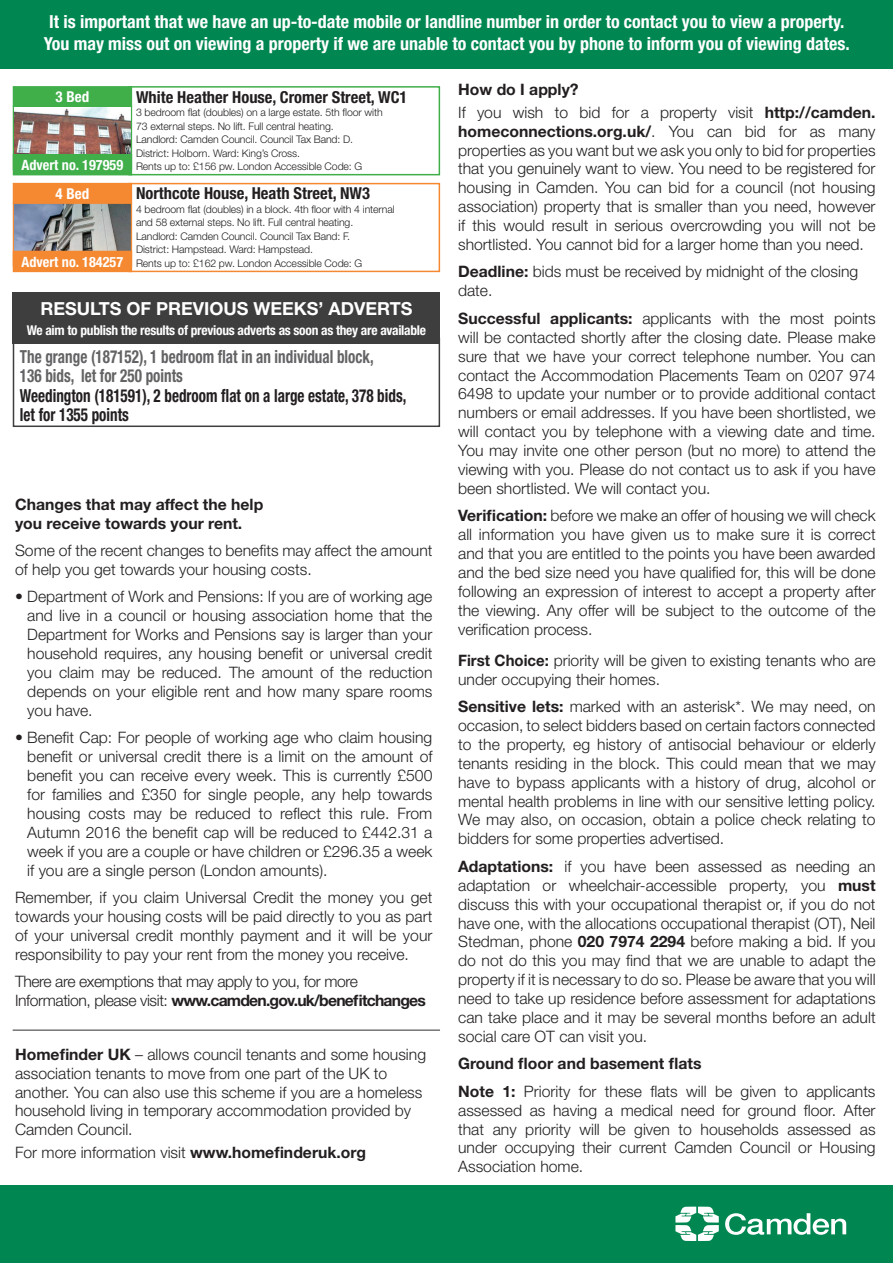
<style>
.page{position:relative;width:893px;height:1263px;background:#fff}
.page>*{position:absolute;margin:0;border:0;box-sizing:border-box;transform-origin:0 0}
.t1{font:700 condensed 18px/21.6px "Helvetica Neue";color:#fff;text-align:center}
.t2{font:700 condensed 18px/19.5px "Helvetica Neue";color:#636366;scale:.84 1}
.t3{font:700 condensed 18px/19.5px "Helvetica Neue";color:#231f20;scale:.84 1}
.t4{font:700 18px "Helvetica Neue";color:#fff}
.t5{font:700 condensed 16.5px "Helvetica Neue";color:#231f20}
.t6{font:300 15.75px/18.9px "Helvetica Neue";color:#231f20;text-align:justify}
.t7{font:300 15.75px/18.9px "Helvetica Neue";letter-spacing:-.025em;color:#231f20}
.t8{font:700 15.75px/18.9px "Helvetica Neue";color:#231f20}
.t9{font:700 condensed 15px "Helvetica Neue";color:#fff}
.t10{font:700 condensed 14.25px "Helvetica Neue";color:#fff}
.t11{font:700 condensed 13.5px "Helvetica Neue";letter-spacing:-.02em;color:#fff}
.t12{font:300 10.5px/13.5px "Helvetica Neue";letter-spacing:-.01em;color:#231f20}
.s1{font-weight:700}
</style>
<div class="page">
<div style="left:0;top:0;width:893px;height:68px;background:#008751"></div>
<div style="left:0;top:1186px;width:893px;height:77px;background:#008751"></div>
<svg style="left:725px;top:1213px;width:121px;height:22px"></svg>
<svg style="left:675px;top:1206px;width:44px;height:35px"></svg>
<hr style="left:13px;top:1030px;width:427px;height:1px;background:#312f30">
<div style="left:128px;top:183px;width:312px;height:89px;border:2px solid #f58932"></div>
<img style="left:15px;top:204px;width:115px;height:47px">
<div style="left:13px;top:202px;width:119px;height:65px;border:1px solid #f58932"></div>
<div style="left:13px;top:251px;width:119px;height:21px;background:#f58932"></div>
<div style="left:13px;top:183px;width:119px;height:20px;background:#f58932"></div>
<div style="left:13px;top:183px;width:119px;height:21px;border:1px solid #f58932"></div>
<div style="left:128px;top:86px;width:312px;height:89px;border:2px solid #40ae49"></div>
<img style="left:15px;top:108px;width:115px;height:46px">
<div style="left:13px;top:106px;width:119px;height:64px;border:1px solid #40ae49"></div>
<div style="left:13px;top:155px;width:119px;height:20px;background:#40ae49"></div>
<div style="left:13px;top:154px;width:119px;height:21px;border:1px solid #40ae49"></div>
<div style="left:13px;top:87px;width:119px;height:19px;background:#40ae49"></div>
<div style="left:13px;top:86px;width:119px;height:21px;border:1px solid #40ae49"></div>
<div style="left:13px;top:338px;width:427px;height:89px;border:2px solid #3e3e3f"></div>
<div style="left:13px;top:292px;width:427px;height:52px;background:#3e3e3f"></div>
<p class="t1" style="left:44px;top:11px;width:807px">It is important that we have an up-to-date mobile or landline number in order to contact you to view a property.<br>You may miss out on viewing a property if we are unable to contact you by phone to inform you of viewing dates.</p>
<p class="t6" style="left:458px;top:77px;width:419px;line-height:23.1px"><span class="s1">How do I apply?<br></span>If you wish to bid for a property visit <span class="s1">http://camden.</span></p>
<p class="t6" style="left:458px;top:121px;width:419px"><span class="s1">homeconnections.org.uk/</span>. You can bid for as many properties as you want but we ask you only to bid for properties that you genuinely want to view. You need to be registered for housing in Camden. You can bid for a council (not housing association) property that is smaller than you need, however if this would result in serious overcrowding you will not be shortlisted. You cannot bid for a larger home than you need.</p>
<p class="t6" style="left:458px;top:262px;width:402px"><span class="s1">Deadline:</span> bids must be received by midnight of the closing date.</p>
<p class="t6" style="left:458px;top:308px;width:419px"><span class="s1">Successful applicants:</span> applicants with the most points will be contacted shortly after the closing date. Please make sure that we have your correct telephone number. You can contact the Accommodation Placements Team on 0207 974<br>6498 to update your number or to provide additional contact numbers or email addresses. If you have been shortlisted, we will contact you by telephone with a viewing date and time.<br>You may invite one other person (but no more) to attend the viewing with you. Please do not contact us to ask if you have been shortlisted. We will contact you.</p>
<p class="t6" style="left:458px;top:506px;width:419px"><span class="s1">Verification:</span> before we make an offer of housing we will check all information you have given us to make sure it is correct and that you are entitled to the points you have been awarded and the bed size need you have qualified for, this will be done following an expression of interest to accept a property after the viewing. Any offer will be subject to the outcome of the verification process.</p>
<p class="t6" style="left:458px;top:650px;width:419px"><span class="s1">First Choice:</span> priority will be given to existing tenants who are under occupying their homes.</p>
<p class="t6" style="left:458px;top:697px;width:419px"><span class="s1">Sensitive lets:</span> marked with an asterisk*. We may need, on occasion, to select bidders based on certain factors connected to the property, eg history of antisocial behaviour or elderly tenants residing in the block. This could mean that we may have to bypass applicants with a history of drug, alcohol or mental health problems in line with our sensitive letting policy.<br>We may also, on occasion, obtain a police check relating to bidders for some properties advertised.</p>
<p class="t6" style="left:458px;top:856px;width:419px"><span class="s1">Adaptations:</span> if you have been assessed as needing an adaptation or wheelchair-accessible property, you <span class="s1">must </span>discuss this with your occupational therapist or, if you do not have one, with the allocations occupational therapist (OT), Neil Stedman, phone <span class="s1">020 7974 2294</span> before making a bid. If you do not do this you may find that we are unable to adapt the property if it is necessary to do so. Please be aware that you will need to take up residence before assessment for adaptations can take place and it may be several months before an adult social care OT can visit you.</p>
<p class="t6" style="left:458px;top:1050px;width:419px;line-height:27.5px"><span class="s1">Ground floor and basement flats<br>Note 1:</span> Priority for these flats will be given to applicants</p>
<p class="t6" style="left:458px;top:1100px;width:419px">assessed as having a medical need for ground floor. After that any priority will be given to households assessed as under occupying their current Camden Council or Housing Association home.</p>
<p class="t9" style="left:56px;top:88px;width:35px">3 Bed</p>
<p class="t5" style="left:136px;top:87px;width:273px">White Heather House, Cromer Street, WC1</p>
<p class="t12" style="left:136px;top:105px;width:248px">3 bedroom flat (doubles) on a large estate. 5th floor with 73 external steps. No lift. Full central heating.<br>Landlord: Camden Council. Council Tax Band: D.<br>District: Holborn. Ward: King’s Cross.<br>Rents up to: £156 pw. London Accessible Code: G</p>
<p class="t10" style="left:22px;top:157px;width:103px">Advert no. 197959</p>
<p class="t9" style="left:56px;top:185px;width:35px">4 Bed</p>
<p class="t5" style="left:136px;top:184px;width:235px">Northcote House, Heath Street, NW3</p>
<p class="t12" style="left:136px;top:202px;width:260px">4 bedroom flat (doubles) in a block. 4th floor with 4 internal and 58 external steps. No lift. Full central heating.<br>Landlord: Camden Council. Council Tax Band: F.<br>District: Hampstead. Ward: Hampstead.<br>Rents up to: £162 pw. London Accessible Code: G</p>
<p class="t10" style="left:22px;top:253px;width:103px">Advert no. 184257</p>
<p class="t4" style="left:40px;top:297px;width:374px">RESULTS OF PREVIOUS WEEKS’ ADVERTS</p>
<p class="t11" style="left:27px;top:322px;width:401px">We aim to publish the results of previous adverts as soon as they are available</p>
<p class="t2" style="left:20px;top:346px;width:423px">The grange (187152), 1 bedroom flat in an individual block,<br>136 bids, let for 250 points</p>
<p class="t3" style="left:20px;top:385px;width:461px">Weedington (181591), 2 bedroom flat on a large estate, 378 bids, let for 1355 points</p>
<p class="t8" style="left:15px;top:494px;width:250px">Changes that may affect the help you receive towards your rent.</p>
<p class="t6" style="left:15px;top:541px;width:419px">Some of the recent changes to benefits may affect the amount of help you get towards your housing costs.</p>
<p class="t6" style="left:27px;top:587px;width:407px;text-indent:-12px">• Department of Work and Pensions: If you are of working age and live in a council or housing association home that the Department for Works and Pensions say is larger than your household requires, any housing benefit or universal credit you claim may be reduced. The amount of the reduction depends on your eligible rent and how many spare rooms you have.</p>
<p class="t6" style="left:27px;top:728px;width:407px;text-indent:-12px">• Benefit Cap: For people of working age who claim housing benefit or universal credit there is a limit on the amount of benefit you can receive every week. This is currently £500 for families and £350 for single people, any help towards housing costs may be reduced to reflect this rule. From Autumn 2016 the benefit cap will be reduced to £442.31 a week if you are a couple or have children or £296.35 a week if you are a single person (London amounts).</p>
<p class="t6" style="left:15px;top:888px;width:419px">Remember, if you claim Universal Credit the money you get towards your housing costs will be paid directly to you as part of your universal credit monthly payment and it will be your responsibility to pay your rent from the money you receive.</p>
<p class="t7" style="left:15px;top:972px;width:412px">There are exemptions that may apply to you, for more<br>Information, please visit: <span class="s1">www.camden.gov.uk/benefitchanges</span></p>
<p class="t6" style="left:15px;top:1044px;width:412px;text-align:left"><span class="s1">Homefinder UK</span> – allows council tenants and some housing association tenants to move from one part of the UK to another. You can also use this scheme if you are a homeless household living in temporary accommodation provided by Camden Council.</p>
<p class="t6" style="left:15px;top:1143px;width:353px">For more information visit <span class="s1">www.homefinderuk.org</span></p>
</div>
